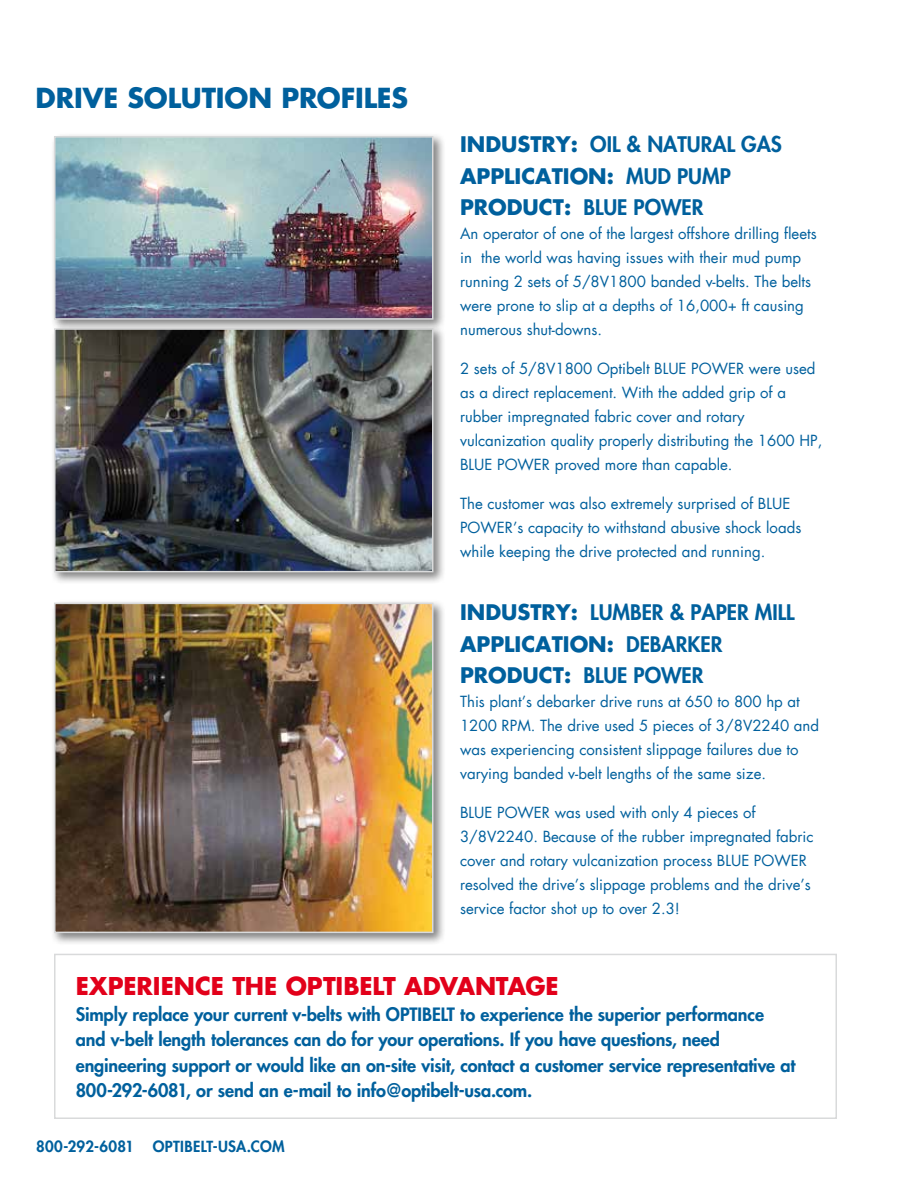
<style>
.page{position:relative;width:918px;height:1188px;background:#fff}
.page>*{position:absolute;margin:0;border:0;box-sizing:border-box;transform-origin:0 0}
.t1{font:700 27px "Futura Com";letter-spacing:-.005em;color:#00609d}
.t2{font:700 24px "Futura Com";color:#e2001a}
.t3{font:800 21px/31.5px "Futura Com";color:#00609d}
.t4{font:800 18px/25.5px "Futura Com";letter-spacing:-.005em;color:#00609d}
.t5{font:15px/24px "Futura Com";color:#00609d}
.t6{font:800 15px "Futura Com";letter-spacing:.02em;color:#00609d}
.s1{font-weight:700}
</style>
<div class="page">
<div style="left:50px;top:599px;width:396px;height:346px;background:#000;opacity:.5"></div>
<img style="left:57px;top:606px;width:374px;height:324px">
<div style="left:54px;top:603px;width:380px;height:330px;border:2px solid #d9dadb"></div>
<div style="left:50px;top:324px;width:396px;height:261px;background:#000;opacity:.5"></div>
<img style="left:57px;top:332px;width:374px;height:237px">
<div style="left:54px;top:328px;width:380px;height:244px;border:2px solid #d9dadb"></div>
<div style="left:50px;top:132px;width:396px;height:200px;background:#000;opacity:.5"></div>
<img style="left:57px;top:139px;width:374px;height:178px">
<div style="left:54px;top:136px;width:380px;height:184px;border:2px solid #d9dadb"></div>
<div style="left:54px;top:954px;width:783px;height:165px;border:2px solid #d9dadb"></div>
<h1 class="t1" style="left:36px;top:77px;width:374px">DRIVE SOLUTION PROFILES</h1>
<h3 class="t3" style="left:460px;top:128px;width:323px"><span class="s1">INDUSTRY:</span> OIL &amp; NATURAL GAS<br><span class="s1">APPLICATION:</span> MUD PUMP<br><span class="s1">PRODUCT:</span> BLUE POWER</h3>
<p class="t5" style="left:460px;top:222px;width:358px">An operator of one of the largest offshore drilling fleets in the world was having issues with their mud pump running 2 sets of 5/8V1800 banded v-belts. The belts were prone to slip at a depths of 16,000+ ft causing numerous shut-downs.</p>
<p class="t5" style="left:460px;top:357px;width:364px">2 sets of 5/8V1800 Optibelt BLUE POWER were used as a direct replacement. With the added grip of a rubber impregnated fabric cover and rotary vulcanization quality properly distributing the 1600 HP, BLUE POWER proved more than capable.</p>
<p class="t5" style="left:460px;top:492px;width:343px">The customer was also extremely surprised of BLUE<br>POWER’s capacity to withstand abusive shock loads while keeping the drive protected and running.</p>
<h3 class="t3" style="left:460px;top:596px;width:336px"><span class="s1">INDUSTRY:</span> LUMBER &amp; PAPER MILL<br><span class="s1">APPLICATION:</span> DEBARKER<br><span class="s1">PRODUCT:</span> BLUE POWER</h3>
<p class="t5" style="left:460px;top:689px;width:361px">This plant’s debarker drive runs at 650 to 800 hp at 1200 RPM. The drive used 5 pieces of 3/8V2240 and was experiencing consistent slippage failures due to varying banded v-belt lengths of the same size.</p>
<p class="t5" style="left:460px;top:800px;width:355px">BLUE POWER was used with only 4 pieces of 3/8V2240. Because of the rubber impregnated fabric cover and rotary vulcanization process BLUE POWER resolved the drive’s slippage problems and the drive’s service factor shot up to over 2.3!</p>
<h2 class="t2" style="left:76px;top:968px;width:485px">EXPERIENCE THE OPTIBELT ADVANTAGE</h2>
<p class="t4" style="left:76px;top:1001px;width:721px">Simply replace your current v-belts with OPTIBELT to experience the superior performance and v-belt length tolerances can do for your operations. If you have questions, need engineering support or would like an on-site visit, contact a customer service representative at 800-292-6081, or send an e-mail to info@optibelt-usa.com.</p>
<p class="t6" style="left:36px;top:1135px;width:99px">800-292-6081</p>
<p class="t6" style="left:153px;top:1135px;width:133px">OPTIBELT-USA.COM</p>
</div>
